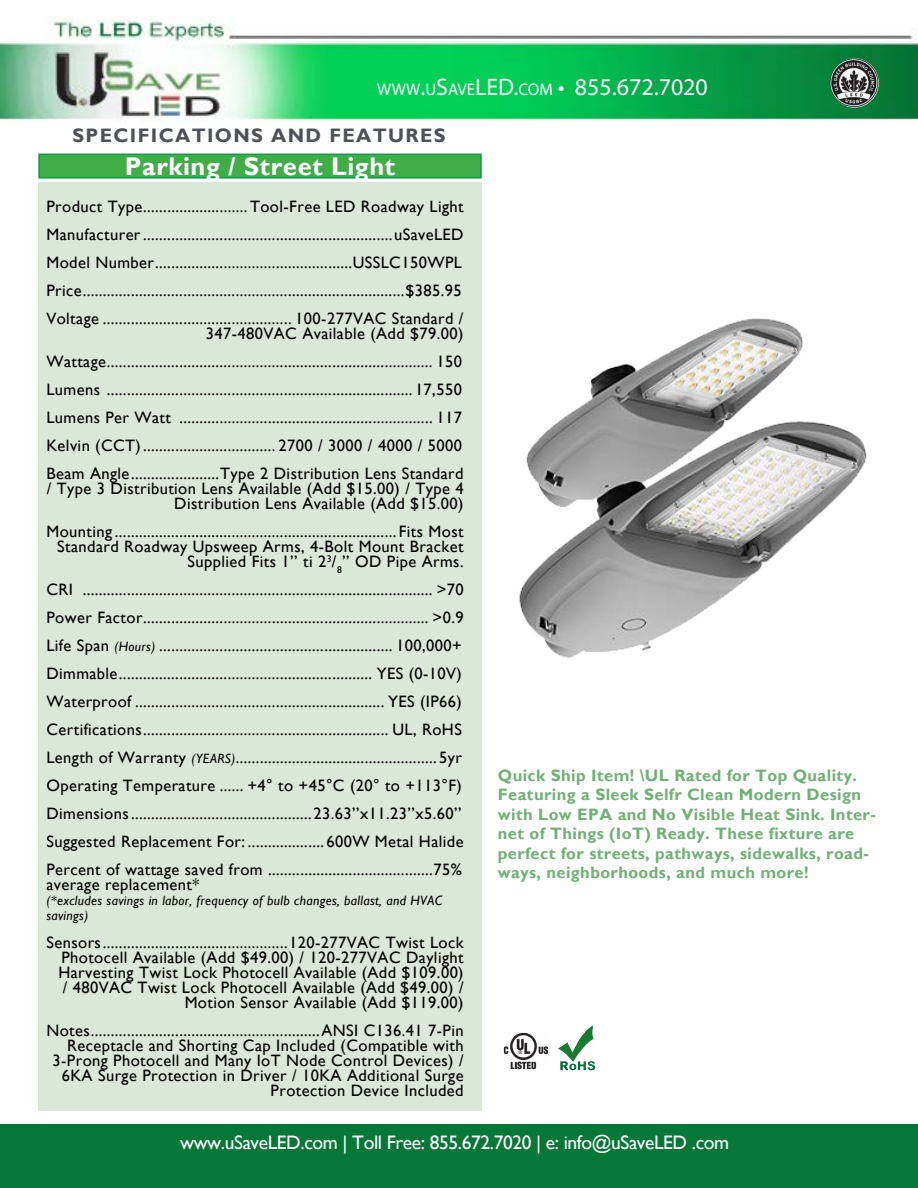
<style>
.page{position:relative;width:918px;height:1188px;background:#fff}
.page>*{position:absolute;margin:0;border:0;box-sizing:border-box;transform-origin:0 0}
.t1{font:700 25.5px "Gill Sans";letter-spacing:.025em;color:#fff}
.t2{font:24px "Myriad Pro";color:#fff}
.t3{font:19.5px "Gill Sans";letter-spacing:-.02em;color:#fff}
.t4{font:700 19.5px "Gill Sans";letter-spacing:.07em;color:#4e5158}
.t5{font:16.5px/27.9px "Gill Sans";letter-spacing:.025em;color:#000;text-align:right}
.t6{font:700 16.5px/19.5px "Gill Sans";letter-spacing:.025em;color:#70b175}
.t7{font:italic 13.5px/15px "Gill Sans";letter-spacing:.025em;color:#000}
.s1{font-size:16.8px}
.s2{font-style:italic;font-size:13.5px}
</style>
<div class="page">
<div style="left:38px;top:182px;width:444px;height:929px;background:#dbe7d8"></div>
<div style="left:38px;top:154px;width:444px;height:25px;background:#41ad49;border:2px solid #019c49"></div>
<div style="left:0;top:1124px;width:918px;height:64px;background:#067737"></div>
<img style="left:0;top:17px;width:918px;height:105px">
<img style="left:830px;top:58px;width:49px;height:50px;border-radius:25px">
<img style="left:503px;top:1032px;width:45px;height:37px">
<img style="left:558px;top:1026px;width:38px;height:45px">
<img style="left:519px;top:318px;width:348px;height:340px">
<h2 class="t2" style="left:377px;top:72px;width:332px"><span class="s1">WWW</span>.<span class="s1">U</span>S<span class="s1">AVE</span>LED.<span class="s1">COM</span> • 855.672.7020</h2>
<p class="t4" style="left:72px;top:124px;width:375px">SPECIFICATIONS AND FEATURES</p>
<h1 class="t1" style="left:125px;top:151px;width:272px">Parking / Street Light</h1>
<p class="t5" style="left:46px;top:193px;width:419px;text-align:justify">Product Type.......................... Tool-Free LED Roadway Light Manufacturer..............................................................uSaveLED Model Number.................................................USSLC150WPL Price.................................................................................$385.95<br>Voltage ............................................... 100-277VAC Standard /</p>
<p class="t5" style="left:46px;top:320px;width:419px;text-align:justify;text-indent:159px">347-480VAC Available (Add $79.00)<br>Wattage................................................................................. 150<br>Lumens ............................................................................ 17,550<br>Lumens Per Watt ............................................................... 117<br>Kelvin (CCT)................................. 2700 / 3000 / 4000 / 5000<br>Beam Angle......................Type 2 Distribution Lens Standard</p>
<p class="t5" style="left:47px;top:481px;width:418px;line-height:15px">/ Type 3 Distribution Lens Available (Add $15.00) / Type 4<br>Distribution Lens Available (Add $15.00)</p>
<p class="t5" style="left:46px;top:524px;width:419px;line-height:15px">Mounting ...................................................................... Fits Most<br>Standard Roadway Upsweep Arms, 4-Bolt Mount Bracket<br>Supplied Fits 1’’ ti 2<sup>3</sup>/<sub>8</sub>’’ OD Pipe Arms.</p>
<p class="t5" style="left:46px;top:576px;width:419px;text-align:justify">CRI ....................................................................................... &gt;70<br>Power Factor....................................................................... &gt;0.9<br>Life Span <span class="s2">(Hours)</span> .......................................................... 100,000+ Dimmable............................................................... YES (0-10V)<br>Waterproof .............................................................. YES (IP66)<br>Certifications............................................................. UL, RoHS Length of Warranty <span class="s2">(YEARS)</span>.................................................. 5yr Operating Temperature ...... +4° to +45°C (20° to +113°F)<br>Dimensions.............................................23.63’’x11.23’’x5.60’’ Suggested Replacement For: ................... 600W Metal Halide Percent of wattage saved from .........................................75%</p>
<p class="t5" style="left:46px;top:870px;width:154px">average replacement*</p>
<p class="t7" style="left:46px;top:893px;width:397px">(*excludes savings in labor, frequency of bulb changes, ballast, and HVAC savings)</p>
<p class="t5" style="left:46px;top:935px;width:419px;line-height:15px">Sensors..............................................120-277VAC Twist Lock Photocell Available (Add $49.00) / 120-277VAC Daylight Harvesting Twist Lock Photocell Available (Add $109.00)<br>/ 480VAC Twist Lock Photocell Available (Add $49.00) / Motion Sensor Available (Add $119.00)</p>
<p class="t5" style="left:46px;top:1023px;width:419px;line-height:15px">Notes.........................................................ANSI C136.41 7-Pin Receptacle and Shorting Cap Included (Compatible with 3-Prong Photocell and Many IoT Node Control Devices) / 6KA Surge Protection in Driver / 10KA Additional Surge Protection Device Included</p>
<p class="t6" style="left:498px;top:766px;width:380px">Quick Ship Item! \UL Rated for Top Quality.<br>Featuring a Sleek Selfr Clean Modern Design with Low EPA and No Visible Heat Sink. Inter&shy;net of Things (IoT) Ready. These fixture are perfect for streets, pathways, sidewalks, road&shy;ways, neighborhoods, and much more!</p>
<p class="t3" style="left:180px;top:1131px;width:551px">www.uSaveLED.com | Toll Free: 855.672.7020 | e: info@uSaveLED .com</p>
</div>
